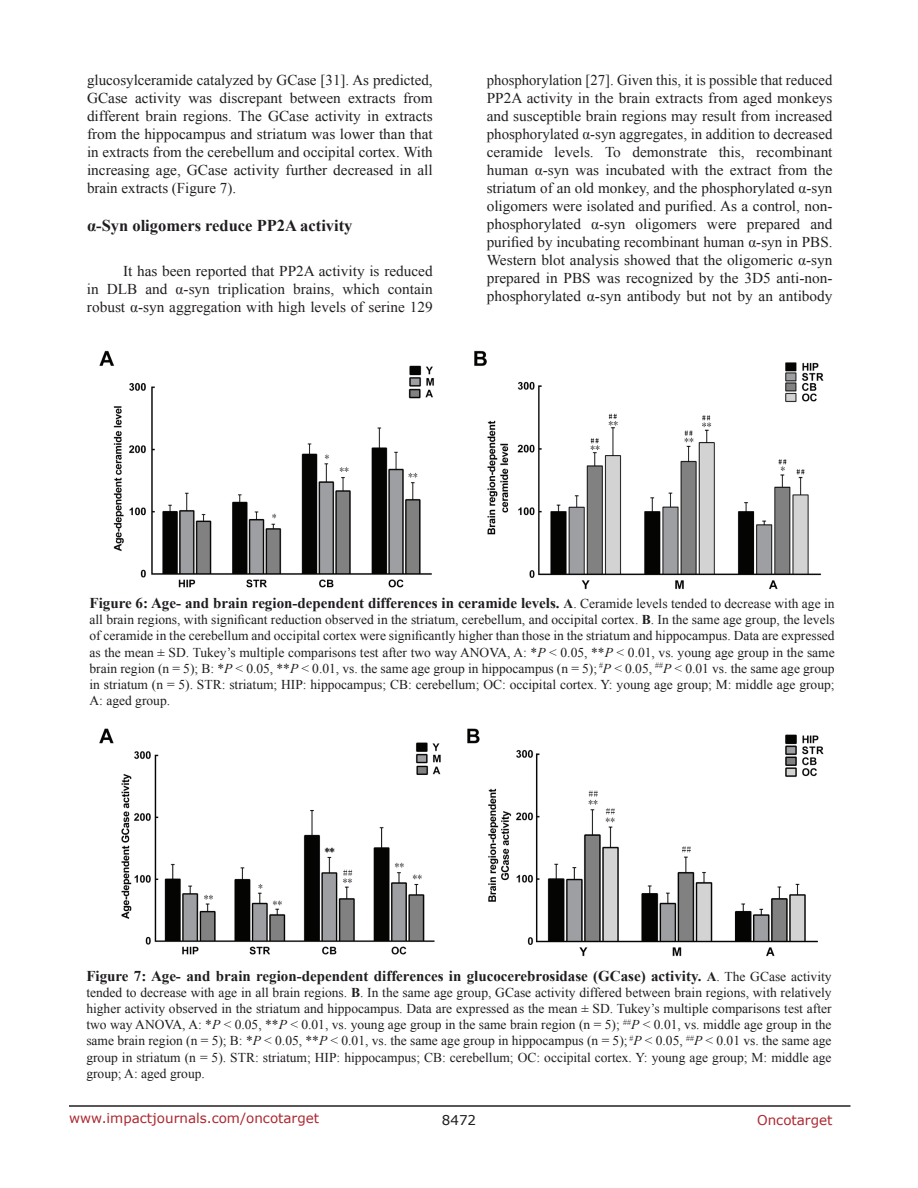
<style>
.page{position:relative;width:918px;height:1188px;background:#fff}
.page>*{position:absolute;margin:0;border:0;box-sizing:border-box;transform-origin:0 0}
.t1{font:700 16.5px "Times New Roman";color:#201d20}
.t2{font:15px/18px "Times New Roman";color:#201d20;text-align:justify}
.t3{font:700 15px "Times New Roman";color:#201d20}
.t4{font:15px/18px "Times New Roman";color:#231f20;text-align:justify}
.t5{font:13.5px/16.2px "Times New Roman";color:#201d20;text-align:justify}
.t6{font:13.5px "Verdana";color:#ac2830}
.t7{font:13.5px "Verdana";color:#201d20}
.s1{color:#201d20}
.s2{color:#231f20}
.s3{font-size:13.5px}
.s4{font-weight:400;font-size:13.5px}
.s5{font-weight:700}
.s6{font-style:italic}
</style>
<div class="page">
<hr style="left:69px;top:1105px;width:781px;height:2px;background:#231f20">
<img style="left:99px;top:728px;width:725px;height:229px">
<img style="left:99px;top:350px;width:725px;height:240px">
<p class="t2" style="left:87px;top:71px;width:347px">glucosylceramide catalyzed by GCase [31]. As predicted, GCase activity was discrepant between extracts from different brain regions. The GCase activity in extracts from the hippocampus and striatum was lower than that in extracts from the cerebellum and occipital cortex. With increasing age, GCase activity further decreased in all brain extracts (Figure 7).</p>
<p class="t1" style="left:87px;top:214px;width:267px">α-Syn oligomers reduce PP2A activity</p>
<p class="t4" style="left:87px;top:262px;width:347px;text-indent:36px"><span class="s1">It has been reported that</span> PP2A activity is reduced in DLB and α-syn triplication brains, which contain robust α-syn aggregation with high levels of serine 129</p>
<p class="t2" style="left:487px;top:71px;width:347px"><span class="s2">phosphorylation [27]. Given this, it is possible that reduced PP2A activity in the brain extracts from aged monkeys and susceptible brain regions may result from increased phosphorylated α-syn aggregates, in addition to decreased ceramide levels. To demonstrate this, recombinant human α-syn was incubated with</span> the extract from the striatum of an old monkey<span class="s2">, and the</span> phosphorylated α-syn oligomers were isolated and purified. As a control, non&shy;phosphorylated α-syn oligomers were prepared and purified by incubating <span class="s2">recombinant human α-syn</span> in PBS.<br>Western blot analysis showed that the oligomeric α-syn prepared in PBS was recognized by the 3D5 anti-non&shy;phosphorylated α-syn antibody but not by an antibody</p>
<p class="t3" style="left:90px;top:593px;width:747px">Figure 6: Age- and brain region-dependent differences in ceramide levels. <span class="s3">A</span><span class="s4">. Ceramide levels tended to decrease with age in</span></p>
<p class="t5" style="left:90px;top:611px;width:747px">all brain regions, with significant reduction observed in the striatum, cerebellum, and occipital cortex. <span class="s5">B</span>. In the same age group, the levels of ceramide in the cerebellum and occipital cortex were significantly higher than those in the striatum and hippocampus. Data are expressed as the mean ± SD. Tukey’s multiple comparisons test after two way ANOVA, A: *<span class="s6">P</span> &lt; 0.05, **<span class="s6">P</span> &lt; 0.01, vs. young age group in the same brain region (n = 5); B: *<span class="s6">P</span> &lt; 0.05, **<span class="s6">P</span> &lt; 0.01, vs. the same age group in hippocampus (n = 5); <sup>#</sup><span class="s6">P</span> &lt; 0.05, <sup>##</sup><span class="s6">P</span> &lt; 0.01 vs. the same age group in striatum (n = 5). STR: striatum; HIP: hippocampus; CB: cerebellum; OC: occipital cortex. Y: young age group; M: middle age group; A: aged group.</p>
<p class="t3" style="left:86px;top:965px;width:747px">Figure 7: Age- and brain region-dependent differences in glucocerebrosidase (GCase) activity. <span class="s3">A</span><span class="s4">. The GCase activity</span></p>
<p class="t5" style="left:86px;top:984px;width:747px">tended to decrease with age in all brain regions. <span class="s5">B</span>. In the same age group, GCase activity differed between brain regions, with relatively higher activity observed in the striatum and hippocampus. Data are expressed as the mean ± SD. Tukey’s multiple comparisons test after two way ANOVA, A: *<span class="s6">P</span> &lt; 0.05, **<span class="s6">P</span> &lt; 0.01, vs. young age group in the same brain region (n = 5); <sup>##</sup><span class="s6">P</span> &lt; 0.01, vs. middle age group in the same brain region (n = 5); B: *<span class="s6">P</span> &lt; 0.05, **<span class="s6">P</span> &lt; 0.01, vs. the same age group in hippocampus (n = 5); <sup>#</sup><span class="s6">P</span> &lt; 0.05, <sup>##</sup><span class="s6">P</span> &lt; 0.01 vs. the same age group in striatum (n = 5). STR: striatum; HIP: hippocampus; CB: cerebellum; OC: occipital cortex. Y: young age group; M: middle age group; A: aged group.</p>
<p class="t6" style="left:69px;top:1109px;width:252px">www.impactjournals.com/oncotarget</p>
<p class="t7" style="left:442px;top:1111px;width:36px">8472</p>
<p class="t6" style="left:757px;top:1111px;width:77px">Oncotarget</p>
</div>
